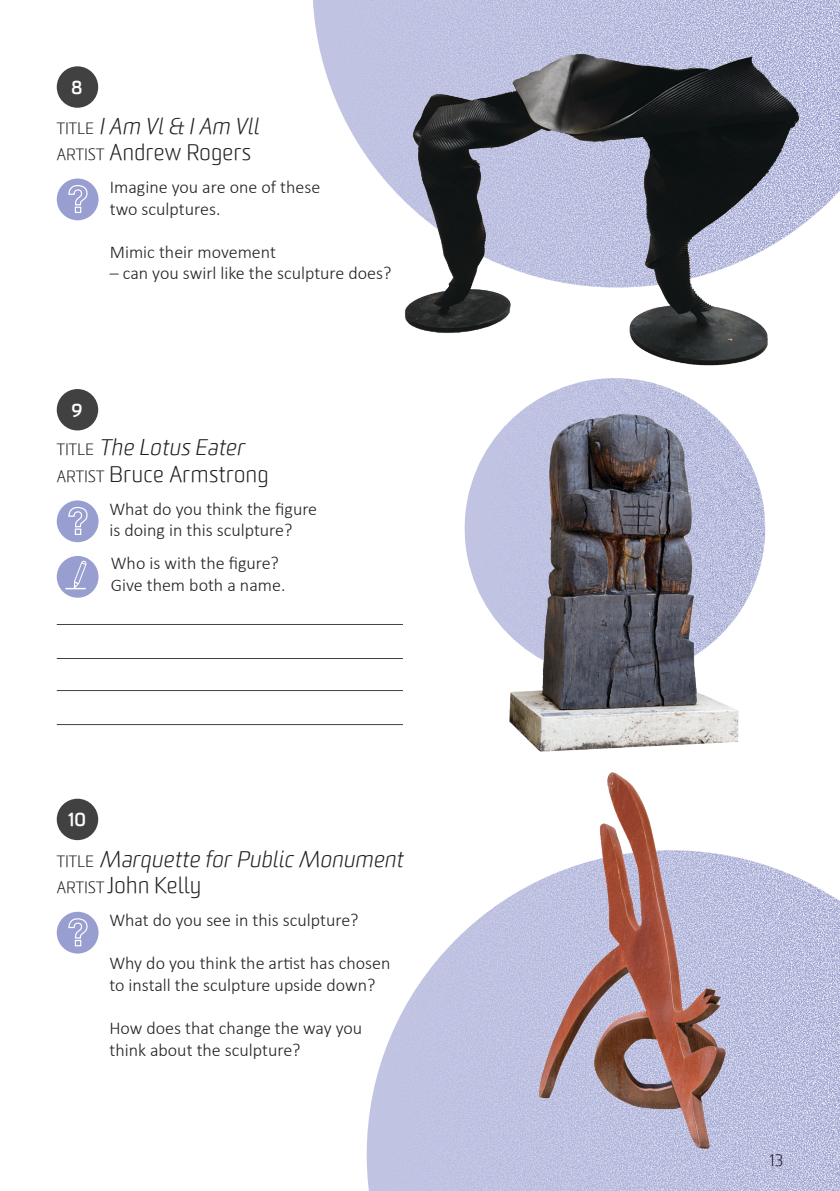
<style>
.page{position:relative;width:840px;height:1191px;background:#fff}
.page>*{position:absolute;margin:0;border:0;box-sizing:border-box;transform-origin:0 0}
.t1{font:italic 300 22px/26.4px "Worldly";color:#231f20}
.t2{font:300 22px/26.4px "Worldly";letter-spacing:.02em;color:#231f20}
.t3{font:700 18.2px "Worldly";color:#fff}
.t4{font:300 18px/21.6px "Calibri";color:#231f20}
.t5{font:300 16px "Worldly";color:#231f20}
.s1{font-style:normal;font-size:16px}
.s2{font-style:normal}
.s3{font-size:16px}
.s4{font-style:italic}
</style>
<div class="page">
<img style="left:366px;top:856px;width:473px;height:335px">
<img style="left:313px;top:0;width:526px;height:220px">
<img style="left:464px;top:378px;width:300px;height:300px;border-radius:150px">
<img style="left:387px;top:38px;width:422px;height:328px">
<img style="left:486px;top:410px;width:262px;height:342px">
<img style="left:529px;top:772px;width:205px;height:384px">
<div style="left:57px;top:178px;width:41px;height:42px;background:#989ecf;border-radius:50%"></div>
<svg style="left:68px;top:185px;width:20px;height:28px"></svg>
<div style="left:57px;top:911px;width:41px;height:42px;background:#989ecf;border-radius:50%"></div>
<svg style="left:68px;top:918px;width:20px;height:29px"></svg>
<div style="left:57px;top:500px;width:41px;height:42px;background:#989ecf;border-radius:50%"></div>
<svg style="left:68px;top:507px;width:20px;height:28px"></svg>
<div style="left:57px;top:556px;width:41px;height:42px;background:#989ecf;border-radius:50%"></div>
<svg style="left:65px;top:560px;width:22px;height:29px"></svg>
<hr style="left:57px;top:624px;width:346px;height:1px;background:#414142">
<hr style="left:57px;top:658px;width:346px;height:1px;background:#414142">
<hr style="left:57px;top:690px;width:346px;height:1px;background:#414142">
<hr style="left:57px;top:724px;width:346px;height:1px;background:#414142">
<div style="left:57px;top:66px;width:41px;height:42px;background:#414142;border-radius:50%"></div>
<div style="left:57px;top:389px;width:41px;height:41px;background:#414142;border-radius:50%"></div>
<div style="left:57px;top:798px;width:41px;height:42px;background:#414142;border-radius:50%"></div>
<p class="t3" style="left:71px;top:76px;width:13px">8</p>
<p class="t1" style="left:57px;top:113px;width:208px"><span class="s1">TITLE</span> IAm Vl&amp; IAm Vll<br><span class="s1">ARTIST</span> <span class="s2">Andrew Rogers</span></p>
<p class="t4" style="left:110px;top:175px;width:212px">Imagine you are one of these two sculptures.</p>
<p class="t4" style="left:110px;top:240px;width:167px">Mimic their movement</p>
<p class="t4" style="left:110px;top:262px;width:283px">– can you swirl like the sculpture does?</p>
<p class="t3" style="left:71px;top:398px;width:12px">9</p>
<p class="t2" style="left:57px;top:435px;width:213px"><span class="s3">T I T L E</span> <span class="s4">The Lotus Eater<br></span><span class="s3">ARTIST</span> Bruce Armstrong</p>
<p class="t4" style="left:109px;top:497px;width:209px">What do you think the figure is doing in this sculpture?</p>
<p class="t4" style="left:111px;top:552px;width:176px">Who is with the figure?<br>Give them both a name.</p>
<p class="t3" style="left:67px;top:808px;width:20px">10</p>
<p class="t1" style="left:57px;top:846px;width:352px"><span class="s1">T I T L E</span> Marquette for Public Monument<br><span class="s1">ARTIST</span> <span class="s2">John Kelly</span></p>
<p class="t4" style="left:109px;top:908px;width:250px">What do you see in this sculpture?</p>
<p class="t4" style="left:109px;top:951px;width:282px">Why do you think the artist has chosen to install the sculpture upside down?</p>
<p class="t4" style="left:109px;top:1016px;width:254px">How does that change the way you think about the sculpture?</p>
<p class="t5" style="left:768px;top:1151px;width:16px">13</p>
</div>
